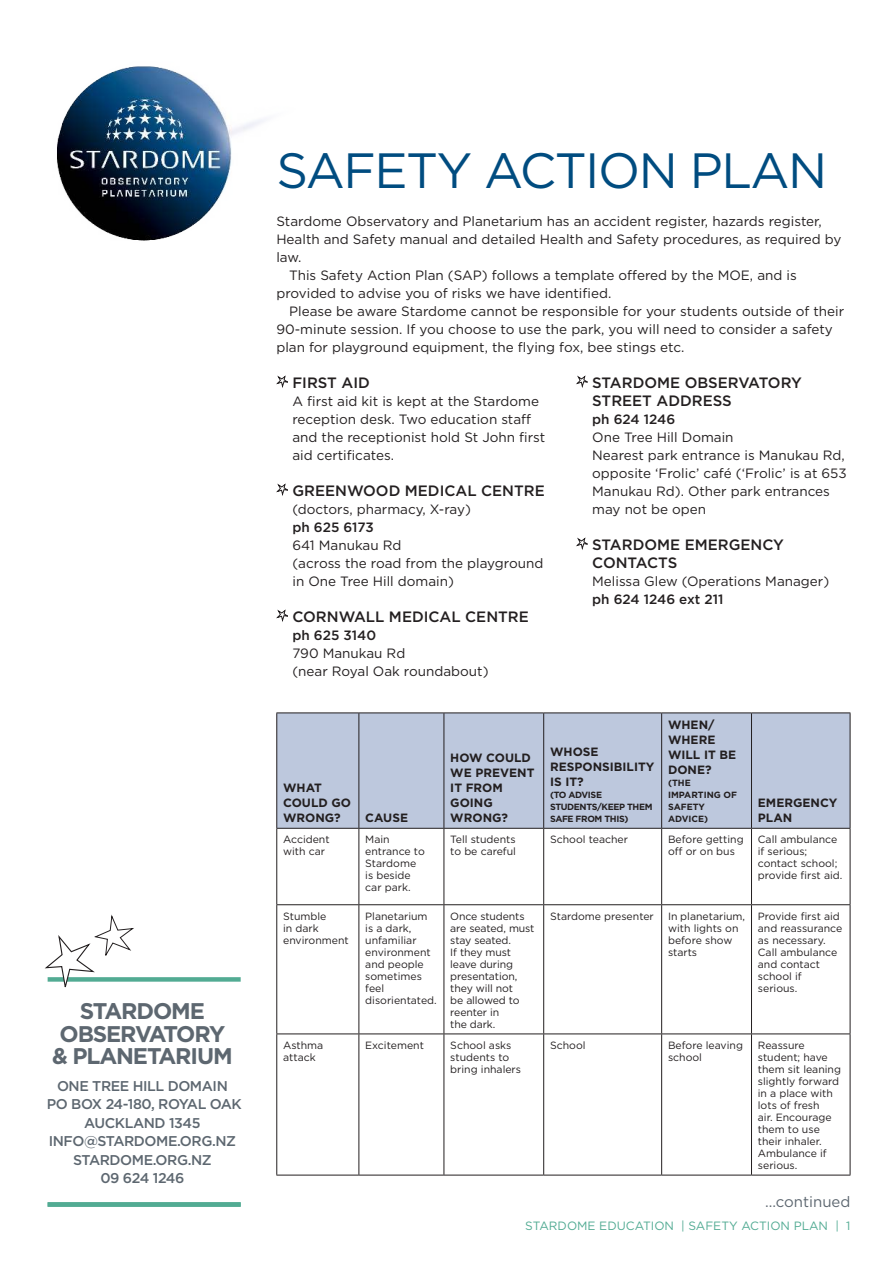
<style>
.page{position:relative;width:893px;height:1263px;background:#fff}
.page>*{position:absolute;margin:0;border:0;box-sizing:border-box;transform-origin:0 0}
.t1{font:49.5px "Gotham";letter-spacing:-.03em;color:#004c80}
.t2{font:700 22.65px/22.6px "Gotham";letter-spacing:-.05em;color:#5d6770;text-align:center}
.t3{font:500 15px/18px "Gotham";color:#231f20}
.t4{font:15px "Gotham";color:#5d6770}
.t5{font:500 14.1px/18.5px "Gotham";letter-spacing:-.03em;color:#5d6770;text-align:center}
.t6{font:13.5px/18px "Gotham";color:#231f20}
.t7{font:500 13.5px "Gotham";color:#231f20}
.t8{font:700 12px/15px "Gotham";color:#231f20}
.t9{font:12px "Gotham";color:#52ab93}
.t10{font:10.5px/12px "Gotham";color:#231f20}
.t11{font:700 9px/12px "Gotham";letter-spacing:-.04em;color:#231f20}
.t12{font:700 9px/12px "Gotham";color:#231f20}
</style>
<div class="page">
<img style="left:57px;top:66px;width:207px;height:175px">
<div style="left:48px;top:1202px;width:193px;height:5px;background:#52ab93"></div>
<div style="left:48px;top:977px;width:193px;height:5px;background:#52ab93"></div>
<svg style="left:45px;top:914px;width:91px;height:74px"></svg>
<svg style="left:276px;top:375px;width:12px;height:13px"></svg>
<svg style="left:276px;top:483px;width:12px;height:13px"></svg>
<svg style="left:276px;top:609px;width:12px;height:13px"></svg>
<svg style="left:576px;top:375px;width:12px;height:13px"></svg>
<svg style="left:576px;top:537px;width:12px;height:13px"></svg>
<div style="left:277px;top:713px;width:573px;height:115px;background:#bdc8dd"></div>
<hr style="left:276px;top:712px;width:83px;height:1px;background:#231f20">
<hr style="left:276px;top:713px;width:1px;height:115px;background:#231f20">
<hr style="left:359px;top:712px;width:85px;height:1px;background:#231f20">
<hr style="left:358px;top:713px;width:1px;height:115px;background:#231f20">
<hr style="left:444px;top:712px;width:100px;height:1px;background:#231f20">
<hr style="left:444px;top:713px;width:1px;height:115px;background:#231f20">
<hr style="left:544px;top:712px;width:118px;height:1px;background:#231f20">
<hr style="left:543px;top:713px;width:1px;height:115px;background:#231f20">
<hr style="left:662px;top:712px;width:89px;height:1px;background:#231f20">
<hr style="left:661px;top:713px;width:1px;height:115px;background:#231f20">
<hr style="left:751px;top:712px;width:99px;height:1px;background:#231f20">
<hr style="left:751px;top:713px;width:1px;height:115px;background:#231f20">
<hr style="left:850px;top:713px;width:1px;height:115px;background:#231f20">
<hr style="left:276px;top:828px;width:83px;height:1px;background:#231f20">
<hr style="left:276px;top:829px;width:1px;height:75px;background:#231f20">
<hr style="left:359px;top:828px;width:85px;height:1px;background:#231f20">
<hr style="left:358px;top:829px;width:1px;height:75px;background:#231f20">
<hr style="left:444px;top:828px;width:100px;height:1px;background:#231f20">
<hr style="left:444px;top:829px;width:1px;height:75px;background:#231f20">
<hr style="left:544px;top:828px;width:118px;height:1px;background:#231f20">
<hr style="left:543px;top:829px;width:1px;height:75px;background:#231f20">
<hr style="left:662px;top:828px;width:89px;height:1px;background:#231f20">
<hr style="left:661px;top:829px;width:1px;height:75px;background:#231f20">
<hr style="left:751px;top:828px;width:99px;height:1px;background:#231f20">
<hr style="left:751px;top:829px;width:1px;height:75px;background:#231f20">
<hr style="left:850px;top:829px;width:1px;height:75px;background:#231f20">
<hr style="left:276px;top:904px;width:83px;height:1px;background:#231f20">
<hr style="left:276px;top:905px;width:1px;height:128px;background:#231f20">
<hr style="left:359px;top:904px;width:85px;height:1px;background:#231f20">
<hr style="left:358px;top:905px;width:1px;height:128px;background:#231f20">
<hr style="left:444px;top:904px;width:100px;height:1px;background:#231f20">
<hr style="left:444px;top:905px;width:1px;height:128px;background:#231f20">
<hr style="left:544px;top:904px;width:118px;height:1px;background:#231f20">
<hr style="left:543px;top:905px;width:1px;height:128px;background:#231f20">
<hr style="left:662px;top:904px;width:89px;height:1px;background:#231f20">
<hr style="left:661px;top:905px;width:1px;height:128px;background:#231f20">
<hr style="left:751px;top:904px;width:99px;height:1px;background:#231f20">
<hr style="left:751px;top:905px;width:1px;height:128px;background:#231f20">
<hr style="left:850px;top:905px;width:1px;height:128px;background:#231f20">
<hr style="left:276px;top:1033px;width:83px;height:1px;background:#231f20">
<hr style="left:276px;top:1034px;width:1px;height:141px;background:#231f20">
<hr style="left:359px;top:1033px;width:85px;height:1px;background:#231f20">
<hr style="left:358px;top:1034px;width:1px;height:141px;background:#231f20">
<hr style="left:444px;top:1033px;width:100px;height:1px;background:#231f20">
<hr style="left:444px;top:1034px;width:1px;height:141px;background:#231f20">
<hr style="left:544px;top:1033px;width:118px;height:1px;background:#231f20">
<hr style="left:543px;top:1034px;width:1px;height:141px;background:#231f20">
<hr style="left:662px;top:1033px;width:89px;height:1px;background:#231f20">
<hr style="left:661px;top:1034px;width:1px;height:141px;background:#231f20">
<hr style="left:751px;top:1033px;width:99px;height:1px;background:#231f20">
<hr style="left:751px;top:1034px;width:1px;height:141px;background:#231f20">
<hr style="left:850px;top:1034px;width:1px;height:141px;background:#231f20">
<hr style="left:276px;top:1175px;width:83px;height:1px;background:#231f20">
<hr style="left:359px;top:1175px;width:85px;height:1px;background:#231f20">
<hr style="left:444px;top:1175px;width:100px;height:1px;background:#231f20">
<hr style="left:544px;top:1175px;width:118px;height:1px;background:#231f20">
<hr style="left:662px;top:1175px;width:89px;height:1px;background:#231f20">
<hr style="left:751px;top:1175px;width:99px;height:1px;background:#231f20">
<h2 class="t2" style="left:52px;top:1001px;width:182px">STARDOME<br>OBSERVATORY &amp; PLANETARIUM</h2>
<p class="t5" style="left:47px;top:1077px;width:197px">ONE TREE HILL DOMAIN<br>PO BOX 24-180, ROYAL OAK<br>AUCKLAND 1345<br>INFO@STARDOME.ORG.NZ<br>STARDOME.ORG.NZ<br>09 624 1246</p>
<h1 class="t1" style="left:276px;top:149px;width:552px">SAFETY ACTION PLAN</h1>
<p class="t6" style="left:276px;top:212px;width:547px">Stardome Observatory and Planetarium has an accident register, hazards register,</p>
<p class="t6" style="left:276px;top:230px;width:567px">Health and Safety manual and detailed Health and Safety procedures, as required by</p>
<p class="t6" style="left:276px;top:248px;width:27px">law.</p>
<p class="t6" style="left:289px;top:266px;width:509px">This Safety Action Plan (SAP) follows a template offered by the MOE, and is</p>
<p class="t6" style="left:276px;top:284px;width:336px">provided to advise you of risks we have identified.</p>
<p class="t6" style="left:289px;top:302px;width:557px">Please be aware Stardome cannot be responsible for your students outside of their</p>
<p class="t6" style="left:276px;top:320px;width:558px">90-minute session. If you choose to use the park, you will need to consider a safety</p>
<p class="t6" style="left:276px;top:338px;width:409px">plan for playground equipment, the flying fox, bee stings etc.</p>
<p class="t3" style="left:292px;top:374px;width:79px">FIRST AID</p>
<p class="t6" style="left:292px;top:393px;width:254px">A first aid kit is kept at the Stardome reception desk. Two education staff and the receptionist hold St John first aid certificates.</p>
<p class="t3" style="left:292px;top:482px;width:254px">GREENWOOD MEDICAL CENTRE</p>
<p class="t6" style="left:292px;top:501px;width:180px">(doctors, pharmacy, X-ray)</p>
<p class="t7" style="left:292px;top:521px;width:83px">ph 625 6173</p>
<p class="t6" style="left:292px;top:537px;width:252px">641 Manukau Rd<br>(across the road from the playground in One Tree Hill domain)</p>
<p class="t3" style="left:292px;top:608px;width:238px">CORNWALL MEDICAL CENTRE</p>
<p class="t7" style="left:292px;top:629px;width:85px">ph 625 3140</p>
<p class="t6" style="left:292px;top:645px;width:198px">790 Manukau Rd<br>(near Royal Oak roundabout)</p>
<p class="t3" style="left:592px;top:374px;width:211px">STARDOME OBSERVATORY<br>STREET ADDRESS</p>
<p class="t7" style="left:592px;top:413px;width:85px">ph 624 1246</p>
<p class="t6" style="left:592px;top:429px;width:256px">One Tree Hill Domain<br>Nearest park entrance is Manukau Rd, opposite ‘Frolic’ café (‘Frolic’ is at 653<br>Manukau Rd). Other park entrances may not be open</p>
<p class="t3" style="left:592px;top:536px;width:193px">STARDOME EMERGENCY<br>CONTACTS</p>
<p class="t6" style="left:592px;top:573px;width:238px">Melissa Glew (Operations Manager)</p>
<p class="t7" style="left:592px;top:593px;width:133px">ph 624 1246 ext 211</p>
<p class="t8" style="left:283px;top:781px;width:69px">WHAT<br>COULD GO<br>WRONG?</p>
<p class="t8" style="left:365px;top:811px;width:44px">CAUSE</p>
<p class="t8" style="left:450px;top:751px;width:86px">HOW COULD<br>WE PREVENT<br>IT FROM<br>GOING<br>WRONG?</p>
<p class="t8" style="left:550px;top:745px;width:106px">WHOSE<br>RESPONSIBILITY<br>IS IT?</p>
<p class="t11" style="left:550px;top:789px;width:104px">(TO ADVISE<br>STUDENTS/KEEP THEM<br>SAFE FROM THIS)</p>
<p class="t8" style="left:668px;top:718px;width:70px">WHEN/<br>WHERE<br>WILL IT BE<br>DONE?</p>
<p class="t12" style="left:668px;top:777px;width:71px">(THE<br>IMPARTING OF<br>SAFETY<br>ADVICE)</p>
<p class="t8" style="left:758px;top:796px;width:81px">EMERGENCY<br>PLAN</p>
<p class="t10" style="left:283px;top:834px;width:48px">Accident with car</p>
<p class="t10" style="left:365px;top:834px;width:61px">Main entrance to<br>Stardome is beside car park.</p>
<p class="t10" style="left:450px;top:834px;width:67px">Tell students to be careful</p>
<p class="t10" style="left:550px;top:834px;width:79px">School teacher</p>
<p class="t10" style="left:668px;top:834px;width:77px">Before getting off or on bus</p>
<p class="t10" style="left:758px;top:834px;width:86px">Call ambulance if serious; contact school; provide first aid.</p>
<p class="t10" style="left:283px;top:910px;width:67px">Stumble<br>in dark environment</p>
<p class="t10" style="left:365px;top:910px;width:73px">Planetarium is a dark, unfamiliar environment and people sometimes feel disorientated.</p>
<p class="t10" style="left:450px;top:910px;width:86px">Once students are seated, must stay seated.<br>If they must leave during presentation, they will not<br>be allowed to reenter in<br>the dark.</p>
<p class="t10" style="left:550px;top:910px;width:105px">Stardome presenter</p>
<p class="t10" style="left:668px;top:910px;width:79px">In planetarium, with lights on before show starts</p>
<p class="t10" style="left:758px;top:910px;width:86px">Provide first aid and reassurance as necessary.<br>Call ambulance and contact school if serious.</p>
<p class="t10" style="left:283px;top:1039px;width:42px">Asthma attack</p>
<p class="t10" style="left:365px;top:1039px;width:60px">Excitement</p>
<p class="t10" style="left:450px;top:1039px;width:72px">School asks students to bring inhalers</p>
<p class="t10" style="left:550px;top:1039px;width:37px">School</p>
<p class="t10" style="left:668px;top:1039px;width:76px">Before leaving school</p>
<p class="t10" style="left:758px;top:1039px;width:85px">Reassure student; have them sit leaning slightly forward in a place with lots of fresh<br>air. Encourage them to use their inhaler.<br>Ambulance if serious.</p>
<p class="t4" style="left:765px;top:1195px;width:87px">...continued</p>
<p class="t9" style="left:525px;top:1220px;width:327px">STARDOME EDUCATION | SAFETY ACTION PLAN | 1</p>
</div>
